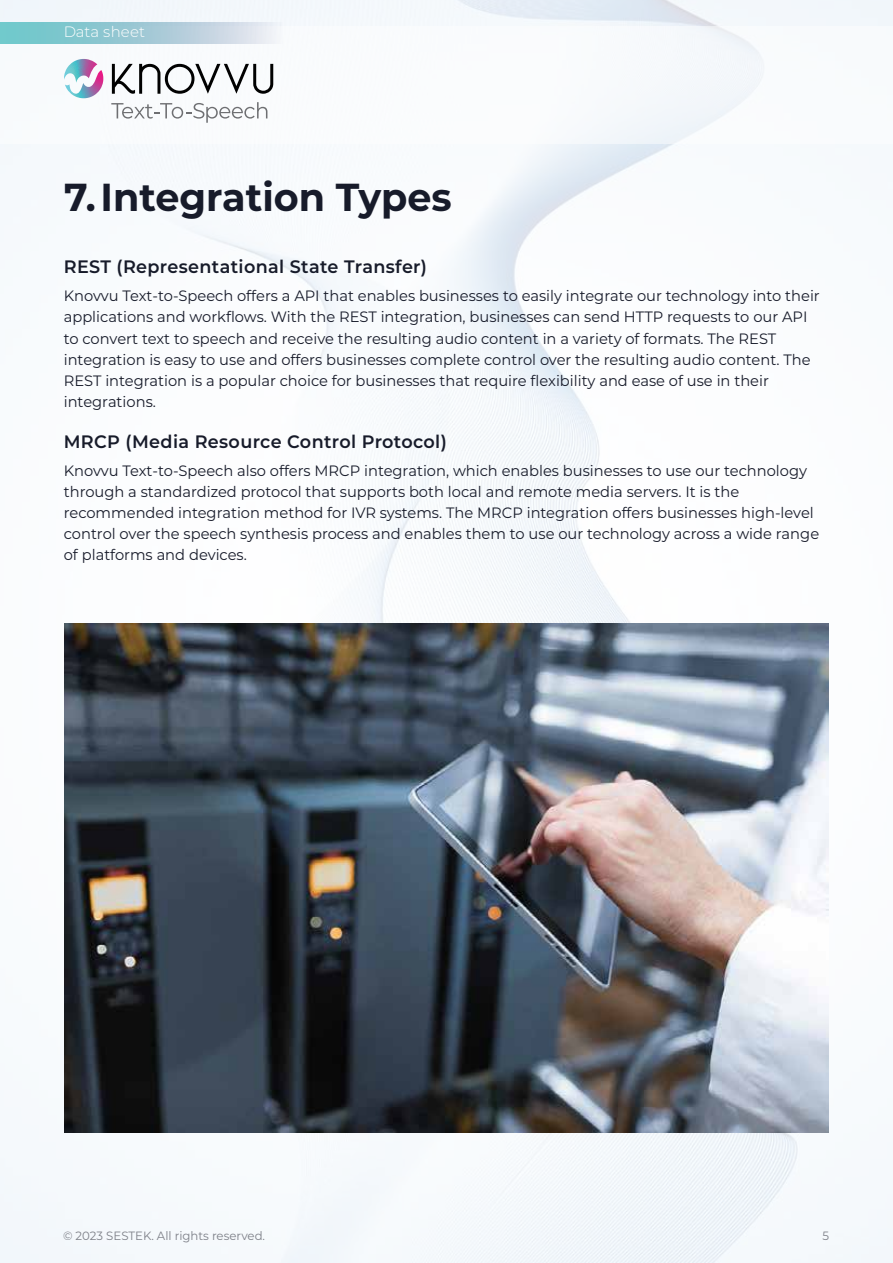
<style>
.page{position:relative;width:893px;height:1263px;background:#fff}
.page>*{position:absolute;margin:0;border:0;box-sizing:border-box;transform-origin:0 0}
.t1{font:700 39px "Montserrat";color:#171b2a}
.t2{font:600 18px "Montserrat";letter-spacing:.02em;color:#171b2a}
.t3{font:15px/21px "Montserrat";color:#171b2a}
.t4{font:300 15px "Montserrat";color:#fff}
.t5{font:12px "Montserrat";color:#7d8088}
</style>
<div class="page">
<img style="left:0;top:0;width:893px;height:1263px">
<div style="left:0;top:27px;width:893px;height:117px;background:#fff"></div>
<svg style="left:0;top:22px;width:282px;height:22px;background:#a4cfd9"></svg>
<svg style="left:64px;top:59px;width:39px;height:39px"></svg>
<svg style="left:112px;top:64px;width:161px;height:30px"></svg>
<svg style="left:111px;top:102px;width:156px;height:21px"></svg>
<img style="left:65px;top:623px;width:763px;height:509px">
<p class="t4" style="left:64px;top:22px;width:83px">Data sheet</p>
<h1 class="t1" style="left:64px;top:169px;width:389px">7.Integration Types</h1>
<p class="t2" style="left:64px;top:254px;width:365px">REST (Representational State Transfer)</p>
<p class="t3" style="left:64px;top:285px;width:758px">Knovvu Text-to-Speech offers a API that enables businesses to easily integrate our technology into their applications and workflows. With the REST integration, businesses can send HTTP requests to our API to convert text to speech and receive the resulting audio content in a variety of formats. The REST integration is easy to use and offers businesses complete control over the resulting audio content. The REST integration is a popular choice for businesses that require flexibility and ease of use in their integrations.</p>
<p class="t2" style="left:64px;top:429px;width:385px">MRCP (Media Resource Control Protocol)</p>
<p class="t3" style="left:64px;top:460px;width:757px">Knovvu Text-to-Speech also offers MRCP integration, which enables businesses to use our technology through a standardized protocol that supports both local and remote media servers. It is the recommended integration method for IVR systems. The MRCP integration offers businesses high-level control over the speech synthesis process and enables them to use our technology across a wide range of platforms and devices.</p>
<p class="t5" style="left:63px;top:1228px;width:204px">© 2023 SESTEK. All rights reserved.</p>
<p class="t5" style="left:822px;top:1228px;width:8px">5</p>
</div>
